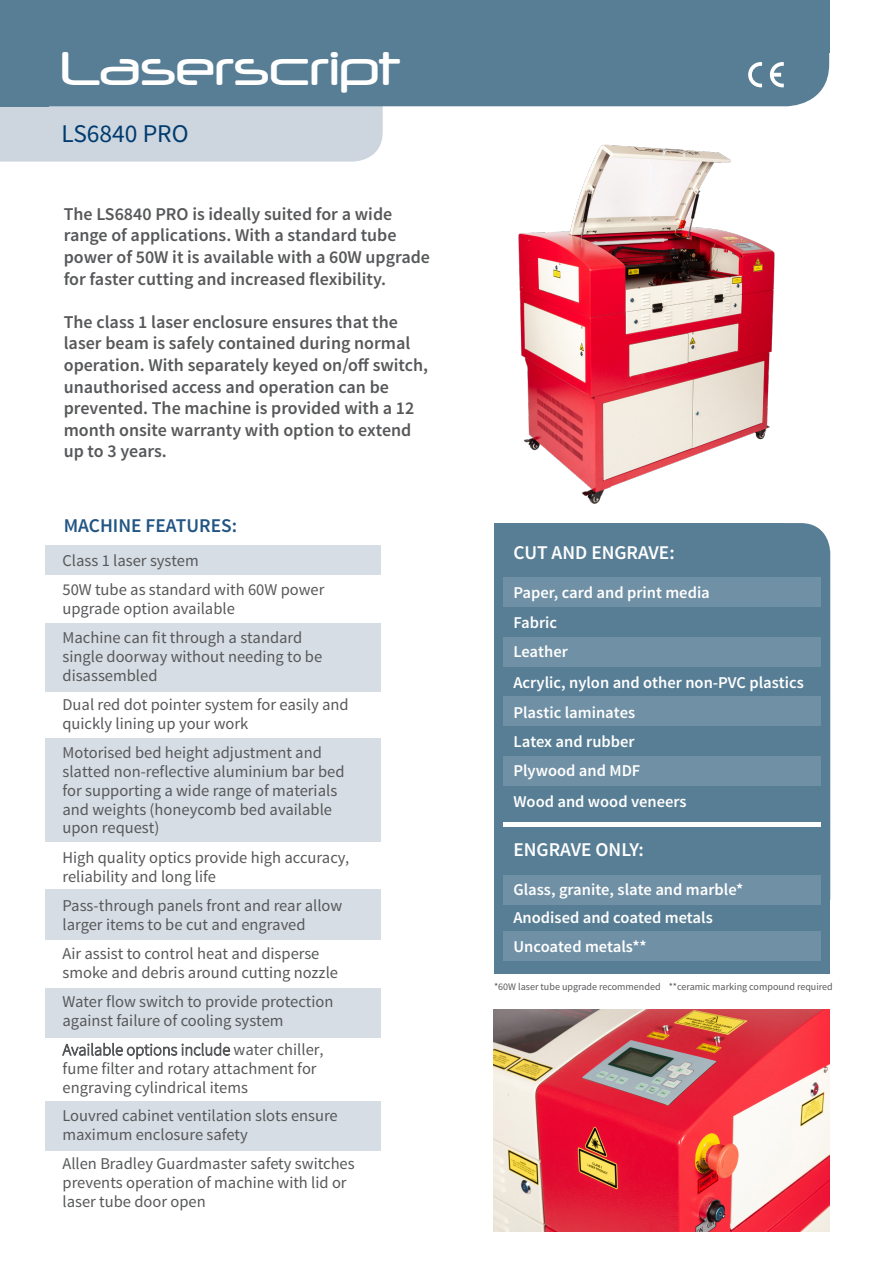
<style>
.page{position:relative;width:893px;height:1263px;background:#fff}
.page>*{position:absolute;margin:0;border:0;box-sizing:border-box;transform-origin:0 0}
.t1{font:45px "Neuropol";color:#fff}
.t2{font:25.5px "Source Sans Pro";color:#003b70}
.Normal__Web{font:600 19.5px "Source Sans Pro";color:#fff}
.Normal__Web-2{font:600 19.5px "Source Sans Pro";color:#235584}
.t3{font:600 18px/21.6px "Source Sans Pro";color:#57585a}
.Normal__Web-3{font:16.5px/18.8px "Source Sans Pro";color:#57585a}
.Normal__Web-4{font:600 16.5px "Source Sans Pro";color:#fff}
.Normal__Web-5{font:10.05px "Source Sans Pro";color:#57585a}
.s1{font-weight:300}
</style>
<div class="page">
<div style="left:0;top:106px;width:383px;height:56px;background:#cdd6de"></div>
<div style="left:48px;top:52px;width:781px;height:54px;background:#577e95"></div>
<div style="left:0;top:0;width:48px;height:106px;background:#577e95"></div>
<div style="left:0;top:0;width:829px;height:52px;background:#577e95"></div>
<div style="left:45px;top:546px;width:336px;height:29px;background:#d6dde4"></div>
<div style="left:45px;top:624px;width:336px;height:68px;background:#d6dde4"></div>
<div style="left:45px;top:738px;width:336px;height:104px;background:#d6dde4"></div>
<div style="left:45px;top:889px;width:336px;height:51px;background:#d6dde4"></div>
<div style="left:45px;top:988px;width:336px;height:49px;background:#d6dde4"></div>
<div style="left:45px;top:1101px;width:336px;height:50px;background:#d6dde4"></div>
<img style="left:518px;top:144px;width:257px;height:360px">
<img style="left:493px;top:1010px;width:336px;height:221px">
<svg style="left:748px;top:62px;width:14px;height:25px"></svg>
<svg style="left:770px;top:62px;width:14px;height:25px"></svg>
<div style="left:494px;top:523px;width:336px;height:404px;background:#577e95;border-radius:30px"></div>
<div style="left:494px;top:861px;width:336px;height:113px;background:#577e95"></div>
<div style="left:494px;top:523px;width:289px;height:57px;background:#577e95"></div>
<div style="left:504px;top:577px;width:317px;height:30px;background:#7090a5"></div>
<div style="left:504px;top:637px;width:317px;height:29px;background:#7090a5"></div>
<div style="left:504px;top:696px;width:317px;height:30px;background:#7090a5"></div>
<div style="left:504px;top:756px;width:317px;height:30px;background:#7090a5"></div>
<hr style="left:504px;top:823px;width:317px;height:4px;background:#fff">
<div style="left:504px;top:875px;width:317px;height:30px;background:#7090a5"></div>
<div style="left:504px;top:931px;width:317px;height:30px;background:#7090a5"></div>
<p class="t1" style="left:61px;top:40px;width:341px">Laserscript</p>
<p class="t2" style="left:62px;top:118px;width:129px">LS6840 PRO</p>
<p class="t3" style="left:64px;top:203px;width:368px">The LS6840 PRO is ideally suited for a wide range of applications. With a standard tube power of 50W it is available with a 60W upgrade for faster cutting and increased flexibility.</p>
<p class="t3" style="left:64px;top:311px;width:366px">The class 1 laser enclosure ensures that the laser beam is safely contained during normal operation. With separately keyed on/off switch, unauthorised access and operation can be prevented. The machine is provided with a 12 month onsite warranty with option to extend up to 3 years.</p>
<p class="Normal__Web-2" style="left:64px;top:514px;width:175px">MACHINE FEATURES:</p>
<p class="Normal__Web-3" style="left:63px;top:551px;width:138px">Class 1 laser system</p>
<p class="Normal__Web-3" style="left:63px;top:581px;width:263px">50W tube as standard with 60W power upgrade option available</p>
<p class="Normal__Web-3" style="left:63px;top:629px;width:261px">Machine can fit through a standard single doorway without needing to be disassembled</p>
<p class="Normal__Web-3" style="left:63px;top:696px;width:288px">Dual red dot pointer system for easily and quickly lining up your work</p>
<p class="Normal__Web-3" style="left:63px;top:744px;width:283px">Motorised bed height adjustment and slatted non-reflective aluminium bar bed for supporting a wide range of materials and weights (honeycomb bed available upon request)</p>
<p class="Normal__Web-3" style="left:63px;top:848px;width:288px">High quality optics provide high accuracy, reliability and long life</p>
<p class="Normal__Web-3" style="left:63px;top:896px;width:281px">Pass-through panels front and rear allow larger items to be cut and engraved</p>
<p class="Normal__Web-3" style="left:63px;top:944px;width:277px">Air assist to control heat and disperse smoke and debris around cutting nozzle</p>
<p class="Normal__Web-3" style="left:63px;top:993px;width:272px">Water flow switch to provide protection against failure of cooling system</p>
<p class="Normal__Web-3" style="left:63px;top:1040px;width:263px"><span class="s1">Available options include</span> water chiller, fume filter and rotary attachment for engraving cylindrical items</p>
<p class="Normal__Web-3" style="left:63px;top:1106px;width:277px">Louvred cabinet ventilation slots ensure maximum enclosure safety</p>
<p class="Normal__Web-3" style="left:63px;top:1154px;width:294px">Allen Bradley Guardmaster safety switches prevents operation of machine with lid or laser tube door open</p>
<p class="Normal__Web" style="left:513px;top:540px;width:163px">CUT AND ENGRAVE:</p>
<p class="Normal__Web-4" style="left:513px;top:582px;width:198px">Paper, card and print media</p>
<p class="Normal__Web-4" style="left:513px;top:612px;width:45px">Fabric</p>
<p class="Normal__Web-4" style="left:513px;top:641px;width:56px">Leather</p>
<p class="Normal__Web-4" style="left:513px;top:672px;width:292px">Acrylic, nylon and other non-PVC plastics</p>
<p class="Normal__Web-4" style="left:513px;top:702px;width:123px">Plastic laminates</p>
<p class="Normal__Web-4" style="left:513px;top:731px;width:123px">Latex and rubber</p>
<p class="Normal__Web-4" style="left:513px;top:760px;width:128px">Plywood and MDF</p>
<p class="Normal__Web-4" style="left:513px;top:791px;width:175px">Wood and wood veneers</p>
<p class="Normal__Web" style="left:513px;top:837px;width:132px">ENGRAVE ONLY:</p>
<p class="Normal__Web-4" style="left:513px;top:879px;width:231px">Glass, granite, slate and marble*</p>
<p class="Normal__Web-4" style="left:513px;top:907px;width:201px">Anodised and coated metals</p>
<p class="Normal__Web-4" style="left:513px;top:936px;width:135px">Uncoated metals**</p>
<p class="Normal__Web-5" style="left:494px;top:980px;width:340px">*60W laser tube upgrade recommended **ceramic marking compound required</p>
</div>
